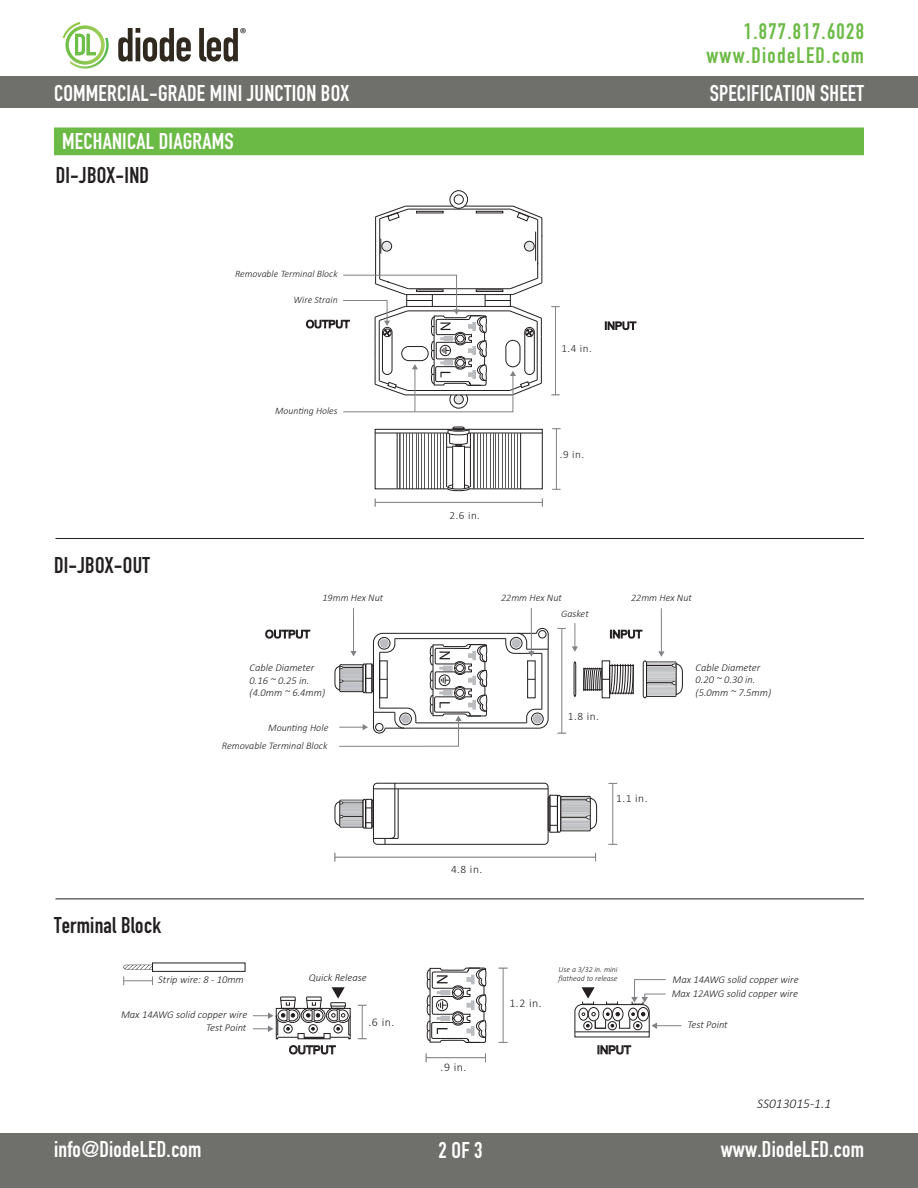
<style>
.page{position:relative;width:918px;height:1188px;background:#fff}
.page>*{position:absolute;margin:0;border:0;box-sizing:border-box;transform-origin:0 0}
.t1{font:22.5px "DIN Engschrift";letter-spacing:.01em;color:#fff}
.t2{font:22.5px "DIN Engschrift";letter-spacing:.01em;color:#231f20}
.t3{font:22.2px/24px "DIN Engschrift";letter-spacing:.06em;color:#6cba46;text-align:right}
.t4{font:16.05px "Myriad Pro";color:#231f20}
.t5{font:italic 300 13.5px "Calibri";color:#231f20}
.t6{font:300 11.85px "Calibri";color:#231f20}
.t7{font:300 11.4px "Calibri";color:#231f20}
.t8{font:300 11.1px "Calibri";color:#231f20}
.t9{font:italic 300 10.5px "Calibri";color:#231f20}
.t10{font:italic 300 10.05px "Calibri";color:#231f20}
.t11{font:italic 300 9.9px "Calibri";color:#231f20}
.t12{font:italic 300 7.95px/9.4px "Calibri";color:#231f20}
</style>
<div class="page">
<div style="left:0;top:1133px;width:918px;height:55px;background:#6f6f6b"></div>
<div style="left:0;top:76px;width:918px;height:32px;background:#6f6f6b"></div>
<svg style="left:118px;top:28px;width:73px;height:34px"></svg>
<svg style="left:199px;top:28px;width:39px;height:34px"></svg>
<svg style="left:63px;top:22px;width:46px;height:47px"></svg>
<div style="left:54px;top:127px;width:810px;height:28px;background:#6cba46;border:2px solid #6cba46"></div>
<svg style="left:573px;top:661px;width:3px;height:36px"></svg>
<div style="left:602px;top:661px;width:8px;height:37px;border:1px solid #231f20"></div>
<svg style="left:583px;top:664px;width:51px;height:31px"></svg>
<svg style="left:610px;top:630px;width:32px;height:8px"></svg>
<svg style="left:265px;top:630px;width:45px;height:8px"></svg>
<svg style="left:548px;top:795px;width:49px;height:38px"></svg>
<div style="left:373px;top:783px;width:175px;height:62px;border:1px solid #231f20;border-radius:4px"></div>
<hr style="left:395px;top:783px;width:1px;height:52px;background:#231f20">
<hr style="left:373px;top:789px;width:175px;height:1px;background:#231f20">
<hr style="left:398px;top:789px;width:1px;height:49px;background:#231f20">
<svg style="left:334px;top:799px;width:64px;height:45px"></svg>
<hr style="left:562px;top:628px;width:1px;height:105px;background:#808285">
<hr style="left:335px;top:857px;width:261px;height:1px;background:#808285">
<hr style="left:612px;top:783px;width:1px;height:61px;background:#808285">
<svg style="left:572px;top:623px;width:6px;height:29px"></svg>
<hr style="left:531px;top:608px;width:1px;height:44px;background:#808285">
<hr style="left:353px;top:608px;width:1px;height:44px;background:#808285">
<svg style="left:334px;top:628px;width:215px;height:119px"></svg>
<hr style="left:661px;top:608px;width:1px;height:44px;background:#808285">
<svg style="left:643px;top:651px;width:40px;height:47px"></svg>
<div style="left:454px;top:195px;width:10px;height:9px;border:1px solid #231f20;border-radius:50%"></div>
<div style="left:449px;top:190px;width:19px;height:19px;border:1px solid #231f20;border-radius:50%"></div>
<svg style="left:605px;top:322px;width:31px;height:8px"></svg>
<svg style="left:375px;top:427px;width:168px;height:64px"></svg>
<hr style="left:555px;top:307px;width:1px;height:88px;background:#808285">
<hr style="left:556px;top:429px;width:1px;height:60px;background:#808285">
<hr style="left:375px;top:502px;width:167px;height:1px;background:#808285">
<svg style="left:306px;top:205px;width:237px;height:207px"></svg>
<svg style="left:427px;top:967px;width:59px;height:76px"></svg>
<div style="left:436px;top:999px;width:12px;height:12px;border:1px solid #231f20;border-radius:50%"></div>
<svg style="left:598px;top:1045px;width:33px;height:9px"></svg>
<svg style="left:289px;top:1045px;width:47px;height:9px"></svg>
<svg style="left:253px;top:987px;width:98px;height:52px"></svg>
<svg style="left:574px;top:979px;width:107px;height:59px"></svg>
<hr style="left:503px;top:968px;width:1px;height:74px;background:#808285">
<hr style="left:362px;top:1005px;width:1px;height:34px;background:#808285">
<hr style="left:426px;top:1057px;width:59px;height:1px;background:#808285">
<svg style="left:123px;top:965px;width:29px;height:5px"></svg>
<div style="left:152px;top:963px;width:93px;height:9px;border:1px solid #231f20"></div>
<svg style="left:123px;top:976px;width:30px;height:9px"></svg>
<hr style="left:56px;top:538px;width:808px;height:1px;background:#231f20">
<hr style="left:56px;top:898px;width:808px;height:1px;background:#231f20">
<h3 class="t4" style="left:240px;top:24px;width:8px">®</h3>
<h2 class="t3" style="left:706px;top:19px;width:159px">1.877.817.6028 www.DiodeLED.com</h2>
<h1 class="t1" style="left:54px;top:80px;width:297px">COMMERCIAL-GRADE MINI JUNCTION BOX</h1>
<h1 class="t1" style="left:710px;top:80px;width:156px">SPECIFICATION SHEET</h1>
<p class="t1" style="left:62px;top:128px;width:173px">MECHANICAL DIAGRAMS</p>
<h1 class="t2" style="left:56px;top:162px;width:95px">DI-JBOX-IND</h1>
<h1 class="t2" style="left:54px;top:552px;width:97px">DI-JBOX-OUT</h1>
<p class="t2" style="left:54px;top:912px;width:109px">Terminal Block</p>
<p class="t11" style="left:235px;top:268px;width:104px">Removable Terminal Block</p>
<p class="t11" style="left:294px;top:293px;width:46px">Wire Strain</p>
<p class="t11" style="left:275px;top:405px;width:64px">Mounting Holes</p>
<p class="t8" style="left:450px;top:508px;width:32px">2.6 in.</p>
<p class="t8" style="left:561px;top:342px;width:32px">1.4 in.</p>
<p class="t8" style="left:560px;top:447px;width:26px">.9 in.</p>
<p class="t10" style="left:323px;top:592px;width:62px">19mm Hex Nut</p>
<p class="t10" style="left:501px;top:591px;width:62px">22mm Hex Nut</p>
<p class="t9" style="left:250px;top:661px;width:66px">Cable Diameter</p>
<p class="t9" style="left:250px;top:674px;width:61px">0.16 ~ 0.25 in.</p>
<p class="t9" style="left:250px;top:686px;width:77px">(4.0mm ~ 6.4mm)</p>
<p class="t10" style="left:268px;top:721px;width:62px">Mounting Hole</p>
<p class="t10" style="left:222px;top:739px;width:107px">Removable Terminal Block</p>
<p class="t10" style="left:561px;top:608px;width:29px">Gasket</p>
<p class="t7" style="left:568px;top:709px;width:33px">1.8 in.</p>
<p class="t10" style="left:631px;top:592px;width:62px">22mm Hex Nut</p>
<p class="t7" style="left:616px;top:791px;width:33px">1.1 in.</p>
<p class="t9" style="left:696px;top:661px;width:66px">Cable Diameter</p>
<p class="t9" style="left:696px;top:673px;width:61px">0.20 ~ 0.30 in.</p>
<p class="t9" style="left:696px;top:686px;width:77px">(5.0mm ~ 7.5mm)</p>
<p class="t7" style="left:451px;top:862px;width:33px">4.8 in.</p>
<p class="t9" style="left:158px;top:973px;width:87px">Strip wire: 8 - 10mm</p>
<p class="t9" style="left:121px;top:1008px;width:128px">Max 14AWG solid copper wire</p>
<p class="t9" style="left:206px;top:1021px;width:42px">Test Point</p>
<p class="t9" style="left:309px;top:971px;width:60px">Quick Release</p>
<p class="t12" style="left:559px;top:965px;width:61px">Use a 3/32 in. mini flathead to release</p>
<p class="t6" style="left:369px;top:1015px;width:27px">.6 in.</p>
<p class="t6" style="left:441px;top:1060px;width:27px">.9 in.</p>
<p class="t6" style="left:509px;top:995px;width:34px">1.2 in.</p>
<p class="t9" style="left:672px;top:973px;width:128px">Max 14AWG solid copper wire</p>
<p class="t9" style="left:672px;top:987px;width:128px">Max 12AWG solid copper wire</p>
<p class="t9" style="left:687px;top:1018px;width:42px">Test Point</p>
<p class="t5" style="left:757px;top:1095px;width:76px">SS013015-1.1</p>
<h1 class="t1" style="left:54px;top:1136px;width:149px">info@DiodeLED.com</h1>
<p class="t1" style="left:439px;top:1137px;width:46px">2 OF 3</p>
<h1 class="t1" style="left:721px;top:1136px;width:145px">www.DiodeLED.com</h1>
</div>
